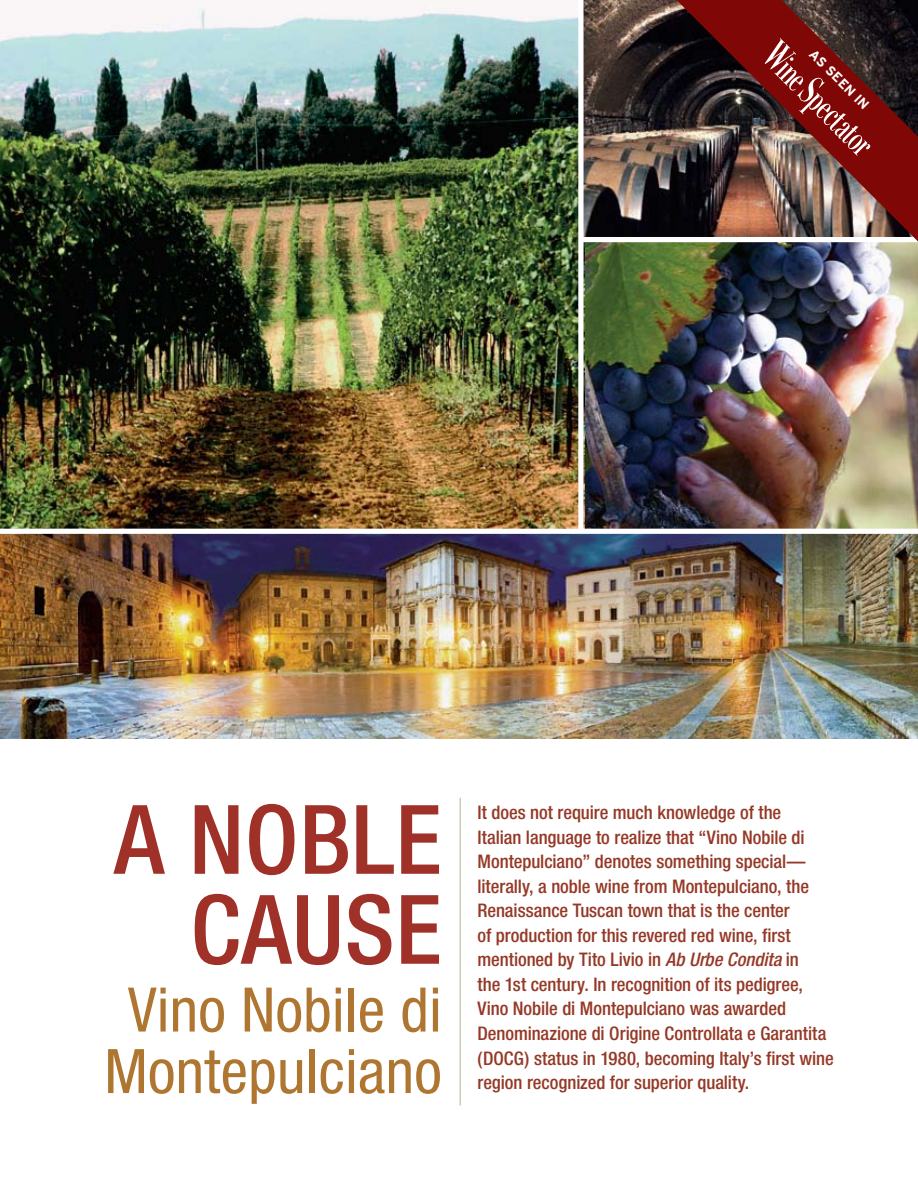
<style>
.page{position:relative;width:918px;height:1188px;background:#fff}
.page>*{position:absolute;margin:0;border:0;box-sizing:border-box;transform-origin:0 0}
.t1{font:500 condensed 96px/90px "Helvetica Neue";letter-spacing:.01em;color:#9f3128;text-align:right}
.t2{font:condensed 61.5px/61.5px "Helvetica Neue";letter-spacing:.005em;color:#af7632;text-align:center}
.t3{font:500 condensed 18.75px/24.6px "Helvetica Neue";letter-spacing:-.005em;color:#953927}
.t4{font:700 13.5px "Interstate";color:#fff}
.s1{font-style:italic}
</style>
<div class="page">
<img style="left:584px;top:242px;width:334px;height:287px">
<img style="left:0;top:2px;width:578px;height:527px">
<img style="left:0;top:534px;width:918px;height:204px">
<img style="left:584px;top:0;width:92px;height:237px">
<hr style="left:460px;top:798px;width:1px;height:308px;background:#b9ae92">
<img style="left:676px;top:0;width:242px;height:242px">
<svg style="left:760px;top:38px;width:111px;height:120px;background:#7f322f"></svg>
<p class="t4" style="left:817px;top:46px;width:80px;rotate:45deg">AS SEEN IN</p>
<h1 class="t1" style="left:114px;top:794px;width:329px">A Noble<br>Cause</h1>
<h2 class="t2" style="left:104px;top:979px;width:339px">Vino Nobile di<br>Montepulciano</h2>
<p class="t3" style="left:478px;top:800px;width:358px">It does not require much knowledge of the<br>Italian language to realize that “Vino Nobile di Montepulciano” denotes something special— literally, a noble wine from Montepulciano, the Renaissance Tuscan town that is the center<br>of production for this revered red wine, first mentioned by Tito Livio in <span class="s1">Ab Urbe Condita</span> in<br>the 1st century. In recognition of its pedigree, Vino Nobile di Montepulciano was awarded Denominazione di Origine Controllata e Garantita (DOCG) status in 1980, becoming Italy’s first wine region recognized for superior quality.</p>
</div>
